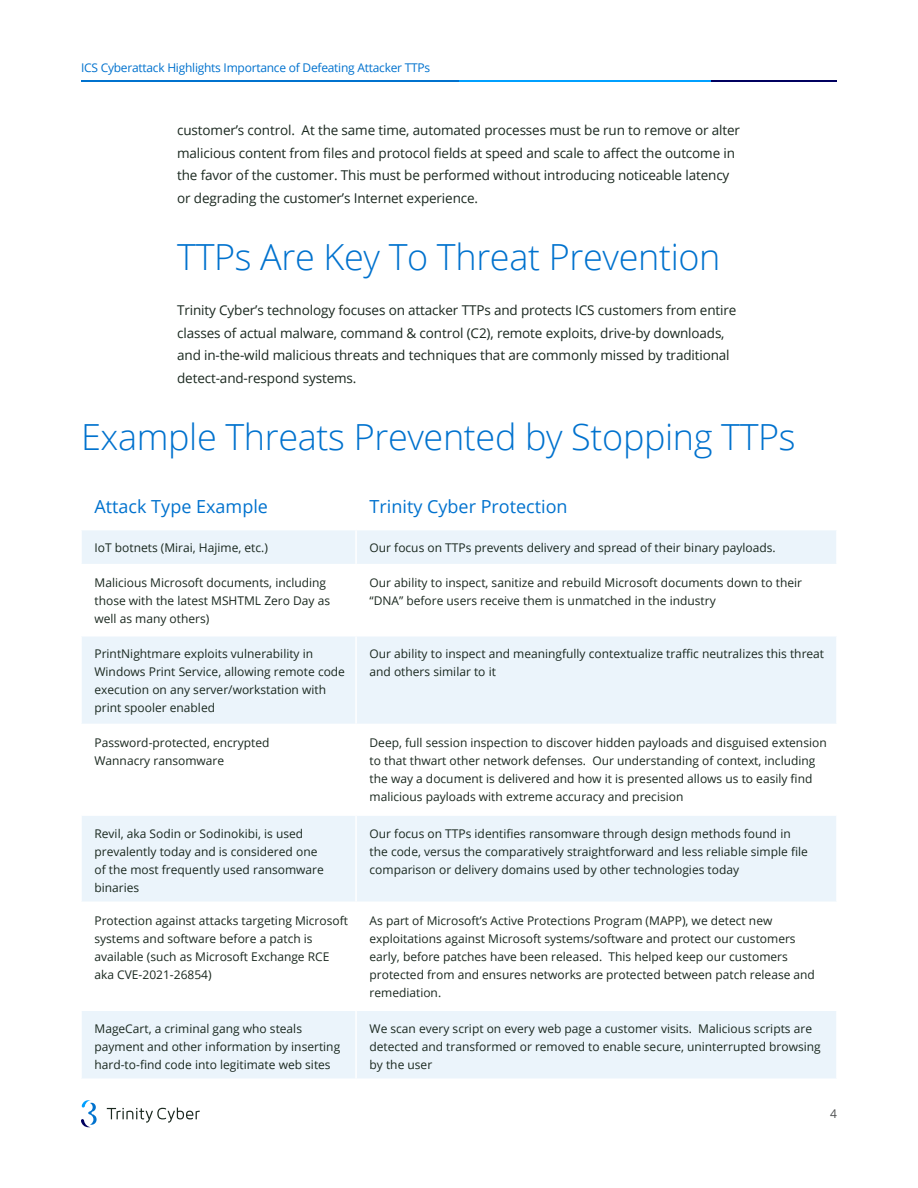
<style>
.page{position:relative;width:918px;height:1188px;background:#fff}
.page>*{position:absolute;margin:0;border:0;box-sizing:border-box;transform-origin:0 0}
.t1{font:300 36px "Open Sans";letter-spacing:-.01em;color:#0072ce}
.t2{font:18px "Open Sans";color:#0072ce}
.t3{font:13.5px/22.5px "Open Sans";letter-spacing:-.01em;color:#1a281f}
.t4{font:12px/18px "Open Sans";color:#1a281f}
.t5{font:12px "Open Sans";letter-spacing:-.02em;color:#0072ce}
.t6{font:12px "Open Sans";color:#4e5051}
</style>
<div class="page">
<hr style="left:81px;top:80px;width:756px;height:2px;background:#0072ce">
<hr style="left:459px;top:80px;width:378px;height:2px;background:#00a0ff">
<hr style="left:711px;top:80px;width:126px;height:2px;background:#00005f">
<svg style="left:107px;top:1108px;width:93px;height:15px"></svg>
<svg style="left:81px;top:1100px;width:16px;height:27px"></svg>
<svg style="left:82px;top:530px;width:754px;height:548px;fill:#edf5fb"></svg>
<hr style="left:355px;top:530px;width:2px;height:34px;background:#fff">
<hr style="left:80px;top:564px;width:276px;height:1px;background:#fff">
<hr style="left:356px;top:564px;width:482px;height:1px;background:#fff">
<hr style="left:355px;top:565px;width:2px;height:70px;background:#fff">
<hr style="left:80px;top:635px;width:276px;height:2px;background:#fff">
<hr style="left:356px;top:635px;width:482px;height:2px;background:#fff">
<hr style="left:355px;top:637px;width:2px;height:87px;background:#fff">
<hr style="left:80px;top:724px;width:276px;height:1px;background:#fff">
<hr style="left:356px;top:724px;width:482px;height:1px;background:#fff">
<hr style="left:355px;top:725px;width:2px;height:89px;background:#fff">
<hr style="left:80px;top:814px;width:276px;height:2px;background:#fff">
<hr style="left:356px;top:814px;width:482px;height:2px;background:#fff">
<hr style="left:355px;top:816px;width:2px;height:86px;background:#fff">
<hr style="left:80px;top:902px;width:276px;height:1px;background:#fff">
<hr style="left:356px;top:902px;width:482px;height:1px;background:#fff">
<hr style="left:355px;top:903px;width:2px;height:107px;background:#fff">
<hr style="left:80px;top:1010px;width:276px;height:1px;background:#fff">
<hr style="left:356px;top:1010px;width:482px;height:1px;background:#fff">
<hr style="left:355px;top:1011px;width:2px;height:67px;background:#fff">
<p class="t5" style="left:81px;top:60px;width:351px">ICS Cyberattack Highlights Importance of Defeating Attacker TTPs</p>
<p class="t3" style="left:177px;top:119px;width:564px">customer’s control. At the same time, automated processes must be run to remove or alter malicious content from files and protocol fields at speed and scale to affect the outcome in the favor of the customer. This must be performed without introducing noticeable latency or degrading the customer’s Internet experience.</p>
<p class="t1" style="left:177px;top:232px;width:545px">TTPs Are Key To Threat Prevention</p>
<p class="t3" style="left:177px;top:299px;width:561px">Trinity Cyber’s technology focuses on attacker TTPs and protects ICS customers from entire classes of actual malware, command &amp; control (C2), remote exploits, drive-by downloads, and in-the-wild malicious threats and techniques that are commonly missed by traditional detect-and-respond systems.</p>
<p class="t1" style="left:81px;top:412px;width:716px">Example Threats Prevented by Stopping TTPs</p>
<p class="t2" style="left:94px;top:494px;width:175px">Attack Type Example</p>
<p class="t2" style="left:370px;top:494px;width:200px">Trinity Cyber Protection</p>
<p class="t4" style="left:94px;top:539px;width:175px">IoT botnets (Mirai, Hajime, etc.)</p>
<p class="t4" style="left:370px;top:539px;width:408px">Our focus on TTPs prevents delivery and spread of their binary payloads.</p>
<p class="t4" style="left:94px;top:574px;width:237px">Malicious Microsoft documents, including those with the latest MSHTML Zero Day as well as many others)</p>
<p class="t4" style="left:370px;top:574px;width:434px">Our ability to inspect, sanitize and rebuild Microsoft documents down to their “DNA” before users receive them is unmatched in the industry</p>
<p class="t4" style="left:94px;top:645px;width:252px">PrintNightmare exploits vulnerability in Windows Print Service, allowing remote code execution on any server/workstation with print spooler enabled</p>
<p class="t4" style="left:370px;top:645px;width:456px">Our ability to inspect and meaningfully contextualize traffic neutralizes this threat and others similar to it</p>
<p class="t4" style="left:94px;top:733px;width:177px">Password-protected, encrypted<br>Wannacry ransomware</p>
<p class="t4" style="left:370px;top:733px;width:459px">Deep, full session inspection to discover hidden payloads and disguised extension to that thwart other network defenses. Our understanding of context, including the way a document is delivered and how it is presented allows us to easily find malicious payloads with extreme accuracy and precision</p>
<p class="t4" style="left:94px;top:824px;width:231px">Revil, aka Sodin or Sodinokibi, is used prevalently today and is considered one of the most frequently used ransomware binaries</p>
<p class="t4" style="left:370px;top:824px;width:440px">Our focus on TTPs identifies ransomware through design methods found in the code, versus the comparatively straightforward and less reliable simple file comparison or delivery domains used by other technologies today</p>
<p class="t4" style="left:94px;top:911px;width:255px">Protection against attacks targeting Microsoft systems and software before a patch is available (such as Microsoft Exchange RCE aka CVE-2021-26854)</p>
<p class="t4" style="left:370px;top:911px;width:447px">As part of Microsoft’s Active Protections Program (MAPP), we detect new exploitations against Microsoft systems/software and protect our customers early, before patches have been released. This helped keep our customers protected from and ensures networks are protected between patch release and remediation.</p>
<p class="t4" style="left:94px;top:1019px;width:247px">MageCart, a criminal gang who steals payment and other information by inserting hard-to-find code into legitimate web sites</p>
<p class="t4" style="left:370px;top:1019px;width:453px">We scan every script on every web page a customer visits. Malicious scripts are detected and transformed or removed to enable secure, uninterrupted browsing by the user</p>
<p class="t6" style="left:830px;top:1106px;width:8px">4</p>
</div>
